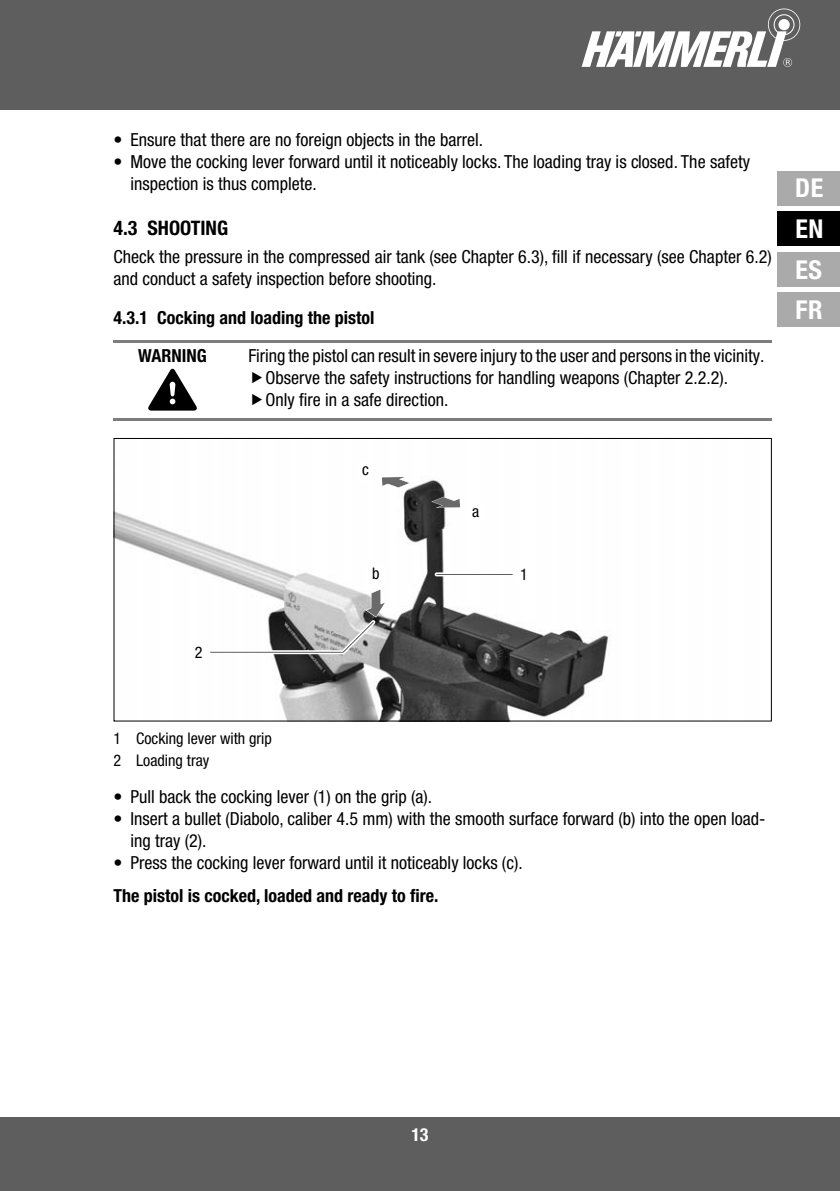
<style>
.page{position:relative;width:840px;height:1191px;background:#fff}
.page>*{position:absolute;margin:0;border:0;box-sizing:border-box;transform-origin:0 0}
.t1{font:700 condensed 26px/40.6px "Helvetica Neue LT Pro";letter-spacing:.025em;color:#fff;text-align:justify}
.t2{font:700 condensed 20px "Helvetica Neue LT Pro";color:#000}
.t3{font:condensed 18px/22px "Helvetica Neue LT Pro";color:#000}
.t4{font:700 condensed 18px/38.8px "Helvetica Neue LT Pro";color:#000}
.t5{font:700 condensed 18px "Helvetica Neue LT Pro";color:#fff}
.t6{font:condensed 16px/22px "Helvetica Neue LT Pro";color:#000}
.t7{font:condensed 16px "Helvetica Neue";color:#000}
</style>
<div class="page">
<div style="left:0;top:0;width:839px;height:109px;background:#5e5e5e"></div>
<div style="left:0;top:1117px;width:839px;height:74px;background:#5e5e5e"></div>
<svg style="left:581px;top:9px;width:218px;height:58px"></svg>
<div style="left:778px;top:19px;width:11px;height:11px;background:#fff;border-radius:50%"></div>
<div style="left:777px;top:171px;width:62px;height:34px;background:#aaa"></div>
<div style="left:777px;top:212px;width:62px;height:34px;background:#000"></div>
<div style="left:777px;top:252px;width:62px;height:34px;background:#aaa"></div>
<div style="left:777px;top:293px;width:62px;height:34px;background:#aaa"></div>
<hr style="left:113px;top:340px;width:118px;height:2px;background:#7d7d7d">
<svg style="left:231px;top:340px;width:17px;height:2px"></svg>
<hr style="left:248px;top:340px;width:523px;height:2px;background:#7d7d7d">
<hr style="left:113px;top:419px;width:118px;height:2px;background:#7d7d7d">
<svg style="left:231px;top:419px;width:17px;height:2px"></svg>
<hr style="left:248px;top:419px;width:523px;height:2px;background:#7d7d7d">
<svg style="left:148px;top:369px;width:49px;height:41px"></svg>
<svg style="left:113px;top:438px;width:658px;height:283px"></svg>
<p class="t3" style="left:113px;top:129px;width:371px">• Ensure that there are no foreign objects in the barrel.</p>
<p class="t3" style="left:130px;top:151px;width:620px;text-indent:-17px">• Move the cocking lever forward until it noticeably locks. The loading tray is closed. The safety inspection is thus complete.</p>
<p class="t2" style="left:113px;top:216px;width:116px">4.3 SHooTING</p>
<p class="t3" style="left:113px;top:245px;width:659px">Check the pressure in the compressed air tank (see Chapter 6.3), fill if necessary (see Chapter 6.2) and conduct a safety inspection before shooting.</p>
<p class="t4" style="left:138px;top:298px;width:238px;text-indent:-25px">4.3.1 Cocking and loading the pistol<br>WARNING</p>
<p class="t3" style="left:265px;top:345px;width:500px;text-indent:-17px">Firing the pistol can result in severe injury to the user and persons in the vicinity.<br>Observe the safety instructions for handling weapons (Chapter 2.2.2).<br>Only fire in a safe direction.</p>
<p class="t7" style="left:362px;top:460px;width:8px">c</p>
<p class="t7" style="left:372px;top:564px;width:9px">b</p>
<p class="t7" style="left:472px;top:502px;width:9px">a</p>
<p class="t7" style="left:520px;top:565px;width:9px">1</p>
<h1 class="t1" style="left:794px;top:168px;width:30px">DE EN ES FR</h1>
<p class="t7" style="left:195px;top:643px;width:9px">2</p>
<p class="t6" style="left:113px;top:727px;width:160px">1 Cocking lever with grip<br>2 Loading tray</p>
<p class="t3" style="left:113px;top:785px;width:320px">• Pull back the cocking lever (1) on the grip (a).</p>
<p class="t3" style="left:130px;top:807px;width:636px;text-indent:-17px">• Insert a bullet (Diabolo, caliber 4.5 mm) with the smooth surface forward (b) into the open load&shy;ing tray (2).</p>
<p class="t3" style="left:113px;top:851px;width:410px">• Press the cocking lever forward until it noticeably locks (c).</p>
<p class="t4" style="left:113px;top:876px;width:326px">The pistol is cocked, loaded and ready to fire.</p>
<p class="t5" style="left:411px;top:1124px;width:19px">13</p>
</div>
